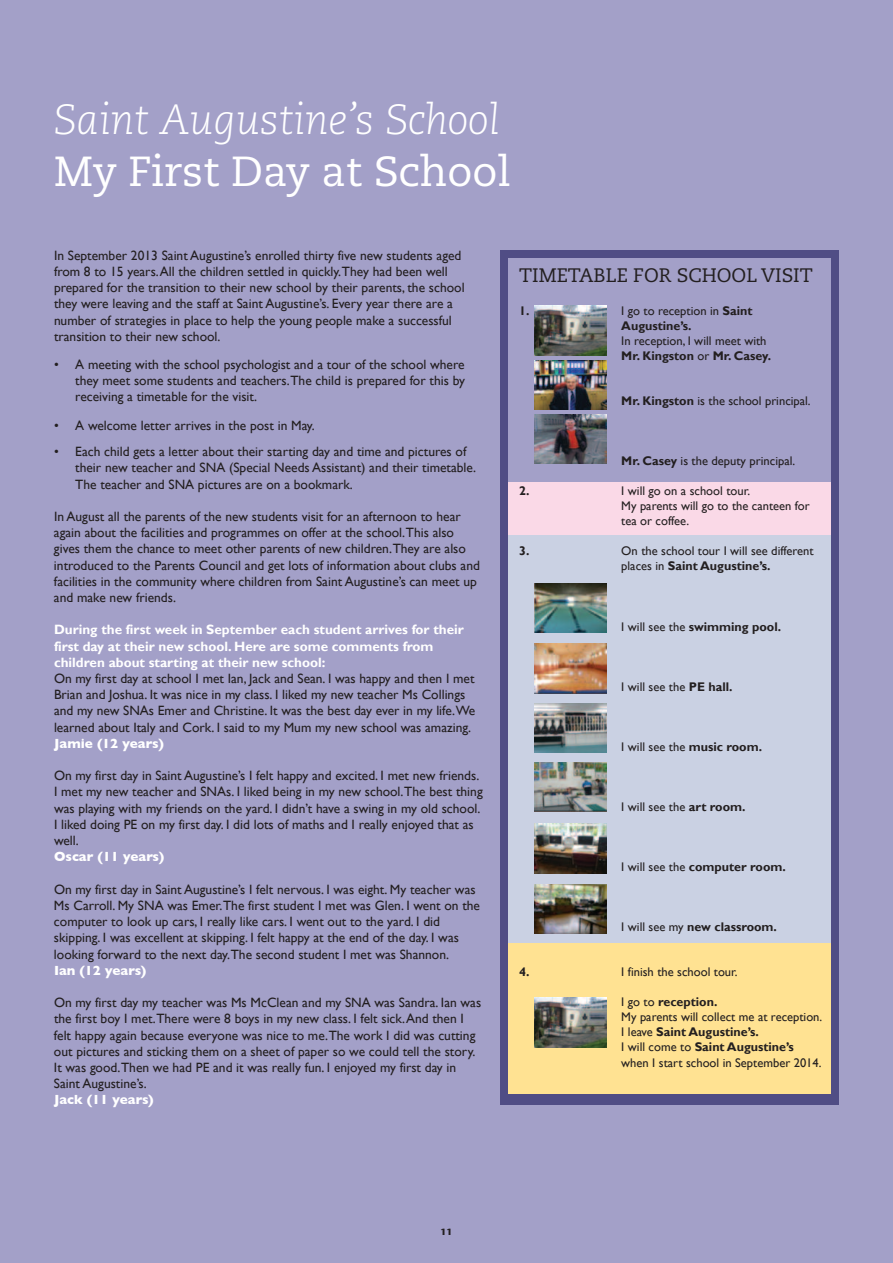
<style>
.page{position:relative;width:893px;height:1263px;background:#a3a0c8}
.page>*{position:absolute;margin:0;border:0;box-sizing:border-box;transform-origin:0 0}
.t1{font:italic 300 42px "Caecilia";color:#fff}
.t2{font:42px "Caecilia";color:#fff}
.t3{font:19.5px "Caecilia";color:#231f20}
.t4{font:13.5px/16.2px "Gill Sans";color:#231f20}
.t5{font:700 13.5px/16.2px "Gill Sans";color:#fff}
.t6{font:700 13.5px "Gill Sans";color:#fff}
.t7{font:12.45px/15px "Gill Sans";color:#231f20}
.t8{font:700 12.45px/15px "Gill Sans";color:#231f20}
.t9{font:9px "Stone Sans ITCTT Bold";color:#231f20}
.s1{font-weight:400}
.s2{font-weight:700}
</style>
<div class="page">
<div style="left:500px;top:250px;width:339px;height:855px;background:#504d85"></div>
<div style="left:508px;top:942px;width:323px;height:151px;background:#ffe292"></div>
<div style="left:508px;top:533px;width:323px;height:409px;background:#cad1e3"></div>
<div style="left:508px;top:481px;width:323px;height:53px;background:#fad9e7"></div>
<div style="left:508px;top:258px;width:323px;height:224px;background:#a3a0c8"></div>
<img style="left:534px;top:306px;width:72px;height:49px">
<img style="left:534px;top:360px;width:72px;height:50px">
<img style="left:534px;top:414px;width:72px;height:50px">
<img style="left:534px;top:583px;width:72px;height:49px">
<img style="left:534px;top:644px;width:72px;height:49px">
<img style="left:534px;top:703px;width:72px;height:50px">
<img style="left:534px;top:763px;width:72px;height:48px">
<img style="left:534px;top:824px;width:72px;height:49px">
<img style="left:534px;top:884px;width:72px;height:49px">
<img style="left:534px;top:998px;width:72px;height:49px">
<h1 class="t1" style="left:54px;top:102px;width:447px">Saint Augustine’s School</h1>
<h1 class="t2" style="left:54px;top:153px;width:458px">My First Day at School</h1>
<p class="t4" style="left:54px;top:247px;width:412px">In September 2013 Saint Augustine’s enrolled thirty five new students aged from 8 to 15 years.All the children settled in quickly.They had been well prepared for the transition to their new school by their parents, the school they were leaving and the staff at Saint Augustine’s. Every year there are a number of strategies in place to help the young people make a successful transition to their new school.</p>
<p class="t4" style="left:75px;top:356px;width:391px;text-align:justify;text-indent:-21px">• A meeting with the school psychologist and a tour of the school where they meet some students and teachers.The child is prepared for this by receiving a timetable for the visit.</p>
<p class="t4" style="left:54px;top:417px;width:262px">• A welcome letter arrives in the post in May.</p>
<p class="t4" style="left:75px;top:443px;width:402px;text-indent:-21px">• Each child gets a letter about their starting day and time and pictures of their new teacher and SNA (Special Needs Assistant) and their timetable.<br>The teacher and SNA pictures are on a bookmark.</p>
<p class="t4" style="left:54px;top:508px;width:427px">In August all the parents of the new students visit for an afternoon to hear again about the facilities and programmes on offer at the school.This also gives them the chance to meet other parents of new children.They are also introduced to the Parents Council and get lots of information about clubs and facilities in the community where children from Saint Augustine’s can meet up and make new friends.</p>
<p class="t5" style="left:54px;top:622px;width:411px">During the first week in September each student arrives for their first day at their new school. Here are some comments from children about starting at their new school:</p>
<p class="t4" style="left:54px;top:670px;width:423px">On my first day at school I met Ian, Jack and Sean. I was happy and then I met Brian and Joshua. It was nice in my class. I liked my new teacher Ms Collings and my new SNAs Emer and Christine. It was the best day ever in my life.We learned about Italy and Cork. I said to my Mum my new school was amazing.</p>
<p class="t6" style="left:54px;top:735px;width:111px">Jamie (12 years)</p>
<p class="t4" style="left:54px;top:767px;width:430px">On my first day in Saint Augustine’s I felt happy and excited. I met new friends.<br>I met my new teacher and SNAs. I liked being in my new school.The best thing was playing with my friends on the yard. I didn’t have a swing in my old school.<br>I liked doing PE on my first day. I did lots of maths and I really enjoyed that as well.</p>
<p class="t6" style="left:54px;top:849px;width:112px">Oscar (11 years)</p>
<p class="t4" style="left:54px;top:881px;width:428px">On my first day in Saint Augustine’s I felt nervous. I was eight. My teacher was Ms Carroll. My SNA was Emer.The first student I met was Glen. I went on the computer to look up cars, I really like cars. I went out to the yard. I did skipping. I was excellent at skipping. I felt happy at the end of the day. I was looking forward to the next day.The second student I met was Shannon.</p>
<p class="t6" style="left:54px;top:962px;width:94px">Ian (12 years)</p>
<p class="t4" style="left:54px;top:994px;width:429px">On my first day my teacher was Ms McClean and my SNA was Sandra. Ian was the first boy I met.There were 8 boys in my new class. I felt sick.And then I felt happy again because everyone was nice to me.The work I did was cutting out pictures and sticking them on a sheet of paper so we could tell the story.<br>It was good.Then we had PE and it was really fun. I enjoyed my first day in Saint Augustine’s.</p>
<p class="t6" style="left:54px;top:1092px;width:101px">Jack (11 years)</p>
<h2 class="t3" style="left:519px;top:267px;width:295px">TIMETABLE FOR SCHOOL VISIT</h2>
<p class="t8" style="left:519px;top:303px;width:12px">1.</p>
<p class="t8" style="left:621px;top:303px;width:133px"><span class="s1">I go to reception in</span> Saint<br>Augustine’s.</p>
<p class="t7" style="left:621px;top:333px;width:151px">In reception, I will meet with<br><span class="s2">Mr. Kingston</span> or <span class="s2">Mr. Casey.</span></p>
<p class="t7" style="left:621px;top:393px;width:191px"><span class="s2">Mr. Kingston</span> is the school principal.</p>
<p class="t7" style="left:621px;top:453px;width:175px"><span class="s2">Mr. Casey</span> is the deputy principal.</p>
<p class="t8" style="left:519px;top:483px;width:12px">2.</p>
<p class="t7" style="left:621px;top:483px;width:190px">I will go on a school tour.<br>My parents will go to the canteen for tea or coffee.</p>
<p class="t8" style="left:519px;top:544px;width:12px">3.</p>
<p class="t7" style="left:621px;top:544px;width:194px">On the school tour I will see different places in <span class="s2">Saint Augustine’s.</span></p>
<p class="t8" style="left:621px;top:619px;width:161px"><span class="s1">I will see the</span> swimming pool.</p>
<p class="t7" style="left:621px;top:679px;width:113px">I will see the <span class="s2">PE hall.</span></p>
<p class="t7" style="left:621px;top:739px;width:142px">I will see the <span class="s2">music room.</span></p>
<p class="t7" style="left:621px;top:799px;width:126px">I will see the <span class="s2">art room.</span></p>
<p class="t8" style="left:621px;top:859px;width:166px"><span class="s1">I will see the</span> computer room.</p>
<p class="t8" style="left:621px;top:919px;width:157px"><span class="s1">I will see my</span> new classroom.</p>
<p class="t8" style="left:519px;top:964px;width:12px">4.</p>
<p class="t7" style="left:621px;top:964px;width:118px">I finish the school tour.</p>
<p class="t7" style="left:621px;top:994px;width:202px">I go to <span class="s2">reception.<br></span>My parents will collect me at reception.<br>I leave <span class="s2">Saint Augustine’s.<br></span>I will come to <span class="s2">Saint Augustine’s </span>when I start school in September 2014.</p>
<p class="t9" style="left:440px;top:1225px;width:14px">11</p>
</div>
